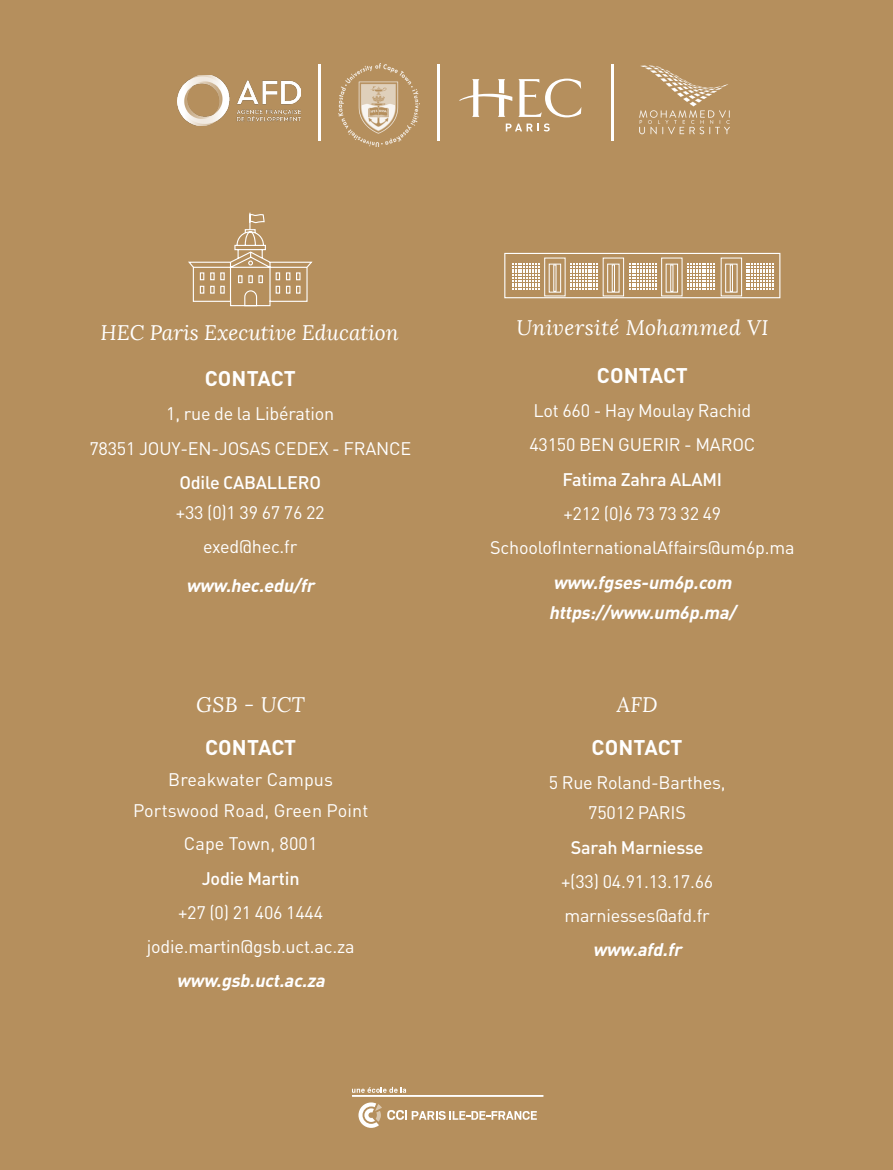
<style>
.page{position:relative;width:893px;height:1170px;background:#fff}
.page>*{position:absolute;margin:0;border:0;box-sizing:border-box;transform-origin:0 0}
.t1{font:italic 21px "Lora";letter-spacing:.005em;color:#fff}
.t2{font:700 21px "DIN";letter-spacing:.005em;color:#fff}
.t3{font:18px/34.2px "DIN";letter-spacing:-.01em;color:#fff;text-align:center}
.t4{font:italic 700 18px/30px "DIN";color:#fff}
.t5{font:18px "DIN Medium Alternate";letter-spacing:-.01em;color:#fff}
</style>
<div class="page">
<div style="left:0;top:0;width:893px;height:1169px;background:#b58f5d"></div>
<svg style="left:358px;top:1102px;width:179px;height:25px"></svg>
<hr style="left:352px;top:1095px;width:191px;height:1px;background:#fff">
<svg style="left:352px;top:1086px;width:54px;height:6px"></svg>
<svg style="left:188px;top:212px;width:125px;height:95px"></svg>
<div style="left:504px;top:253px;width:276px;height:45px;border:1px solid #fff"></div>
<svg style="left:512px;top:263px;width:27px;height:27px"></svg>
<svg style="left:570px;top:263px;width:28px;height:27px"></svg>
<svg style="left:629px;top:263px;width:27px;height:27px"></svg>
<svg style="left:687px;top:263px;width:28px;height:27px"></svg>
<svg style="left:746px;top:263px;width:27px;height:27px"></svg>
<div style="left:544px;top:258px;width:21px;height:38px;border:1px solid #fff"></div>
<div style="left:549px;top:264px;width:12px;height:28px;border:1px solid #fff"></div>
<div style="left:553px;top:264px;width:3px;height:28px;border:1px solid #fff"></div>
<div style="left:603px;top:258px;width:21px;height:38px;border:1px solid #fff"></div>
<div style="left:607px;top:264px;width:12px;height:28px;border:1px solid #fff"></div>
<div style="left:661px;top:258px;width:21px;height:38px;border:1px solid #fff"></div>
<div style="left:666px;top:264px;width:12px;height:28px;border:1px solid #fff"></div>
<div style="left:721px;top:258px;width:21px;height:38px;border:1px solid #fff"></div>
<div style="left:725px;top:264px;width:12px;height:28px;border:1px solid #fff"></div>
<div style="left:730px;top:264px;width:3px;height:28px;border:1px solid #fff"></div>
<div style="left:670px;top:264px;width:3px;height:28px;border:1px solid #fff"></div>
<div style="left:612px;top:264px;width:3px;height:28px;border:1px solid #fff"></div>
<svg style="left:518px;top:79px;width:63px;height:38px"></svg>
<svg style="left:459px;top:79px;width:53px;height:38px"></svg>
<svg style="left:506px;top:123px;width:44px;height:8px"></svg>
<img style="left:639px;top:65px;width:91px;height:69px">
<hr style="left:437px;top:64px;width:3px;height:76px;background:#fff">
<img style="left:338px;top:64px;width:82px;height:82px">
<hr style="left:318px;top:64px;width:2px;height:76px;background:#fff">
<hr style="left:611px;top:64px;width:2px;height:76px;background:#fff">
<img style="left:178px;top:75px;width:123px;height:51px">
<p class="t1" style="left:101px;top:319px;width:300px">HEC Paris Executive Education</p>
<p class="t2" style="left:205px;top:365px;width:93px">CONTACT</p>
<p class="t3" style="left:89px;top:396px;width:323px">1, rue de la Libération<br>78351 JOUY-EN-JOSAS CEDEX - FRANCE</p>
<p class="t5" style="left:179px;top:471px;width:143px">Odile CABALLERO</p>
<p class="t3" style="left:176px;top:495px;width:150px">+33 (0)1 39 67 76 22 exed@hec.fr</p>
<p class="t4" style="left:186px;top:569px;width:134px">www.hec.edu/fr</p>
<p class="t1" style="left:196px;top:691px;width:110px">GSB - UCT</p>
<p class="t2" style="left:205px;top:733px;width:93px">CONTACT</p>
<p class="t3" style="left:133px;top:763px;width:237px;line-height:30.8px">Breakwater Campus<br>Portswood Road, Green Point</p>
<p class="t3" style="left:184px;top:826px;width:135px">Cape Town, 8001</p>
<p class="t5" style="left:202px;top:866px;width:99px">Jodie Martin</p>
<p class="t3" style="left:147px;top:894px;width:209px">+27 (0) 21 406 1444 jodie.martin@gsb.uct.ac.za</p>
<p class="t4" style="left:176px;top:965px;width:154px">www.gsb.uct.ac.za</p>
<p class="t1" style="left:516px;top:314px;width:254px">Université Mohammed VI</p>
<p class="t2" style="left:597px;top:361px;width:93px">CONTACT</p>
<p class="t3" style="left:529px;top:393px;width:227px;text-align:left">Lot 660 - Hay Moulay Rachid<br>43150 BEN GUERIR - MAROC</p>
<p class="t5" style="left:563px;top:467px;width:161px">Fatima Zahra ALAMI</p>
<p class="t3" style="left:490px;top:496px;width:306px">+212 (0)6 73 73 32 49<br>SchoolofInternationalAffairs@um6p.ma</p>
<p class="t4" style="left:549px;top:566px;width:193px">www.fgses-um6p.com https://www.um6p.ma/</p>
<p class="t1" style="left:617px;top:691px;width:42px">AFD</p>
<p class="t2" style="left:592px;top:733px;width:93px">CONTACT</p>
<p class="t3" style="left:549px;top:767px;width:178px;line-height:30px">5 Rue Roland-Barthes,<br>75012 PARIS</p>
<p class="t5" style="left:571px;top:835px;width:134px">Sarah Marniesse</p>
<p class="t3" style="left:561px;top:863px;width:154px;text-align:left">+(33) 04.91.13.17.66 marniesses@afd.fr</p>
<p class="t4" style="left:593px;top:934px;width:95px">www.afd.fr</p>
</div>
